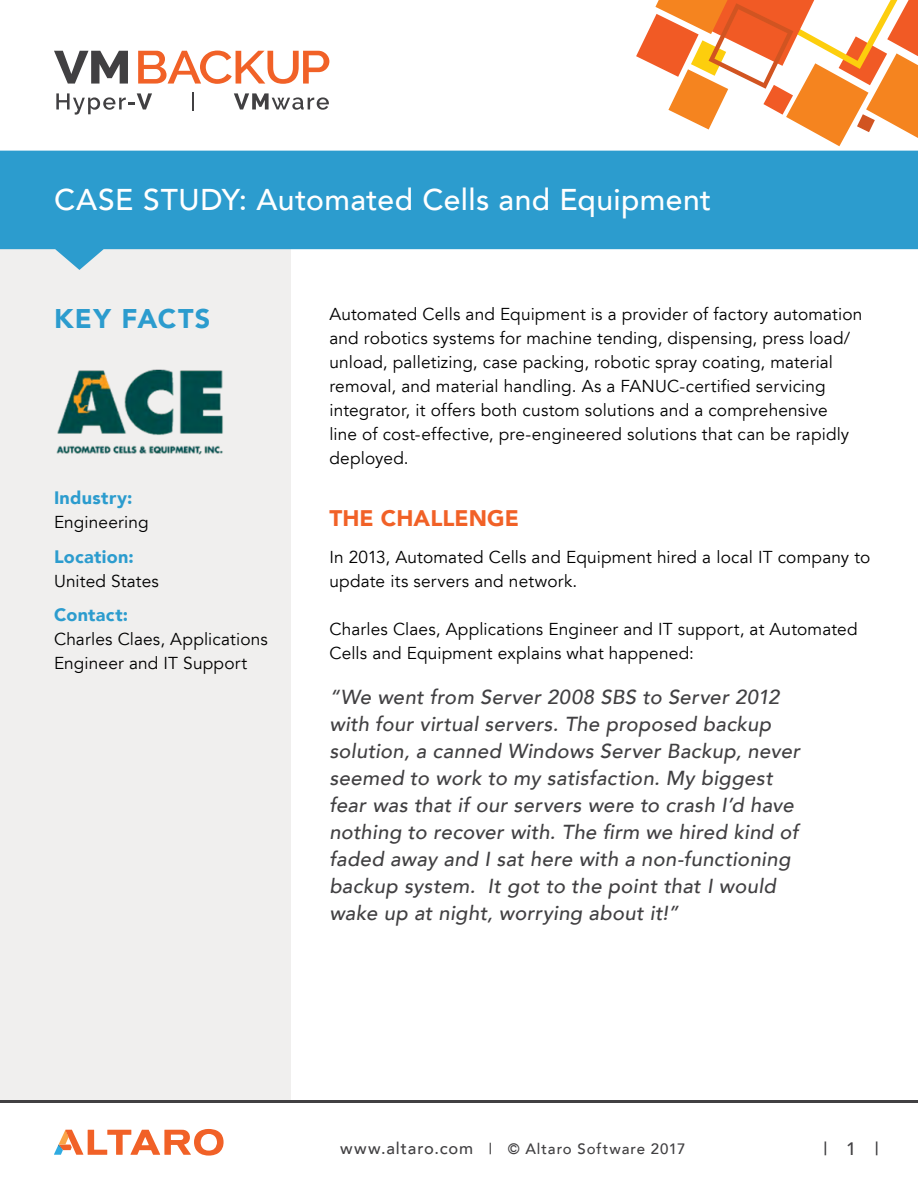
<style>
.page{position:relative;width:918px;height:1188px;background:#fff}
.page>*{position:absolute;margin:0;border:0;box-sizing:border-box;transform-origin:0 0}
.t1{font:500 30px "Avenir LT";letter-spacing:.015em;color:#fff}
.t2{font:900 27px "Avenir LT";letter-spacing:.055em;color:#2c9cce}
.t3{font:900 22.5px "Avenir LT";letter-spacing:.005em;color:#f16127}
.t4{font:italic 500 20.25px/27px "Avenir LT";letter-spacing:.015em;color:#414042}
.t5{font:900 18px "Avenir LT";letter-spacing:.015em;color:#2c9cce}
.t6{font:500 18px "Avenir LT";color:#414042}
.t7{font:17.25px/24px "Avenir LT";letter-spacing:.01em;color:#000}
.t8{font:500 15px "Avenir LT";letter-spacing:.06em;color:#414042}
.s1{font-size:16.5px}
</style>
<div class="page">
<div style="left:0;top:240px;width:291px;height:862px;background:#f0efee"></div>
<hr style="left:0;top:1100px;width:918px;height:3px;background:#414042">
<svg style="left:0;top:151px;width:918px;height:119px;fill:#2c9cce"></svg>
<svg style="left:54px;top:51px;width:74px;height:33px"></svg>
<svg style="left:138px;top:51px;width:191px;height:33px"></svg>
<svg style="left:56px;top:93px;width:96px;height:22px"></svg>
<svg style="left:192px;top:92px;width:1px;height:19px"></svg>
<svg style="left:234px;top:93px;width:95px;height:17px"></svg>
<svg style="left:636px;top:0;width:282px;height:146px"></svg>
<svg style="left:54px;top:1129px;width:170px;height:27px"></svg>
<img style="left:56px;top:370px;width:167px;height:84px">
<h1 class="t1" style="left:54px;top:183px;width:659px">CASE STUDY: Automated Cells and Equipment</h1>
<h2 class="t2" style="left:54px;top:303px;width:158px">KEY FACTS</h2>
<p class="t5" style="left:54px;top:487px;width:80px">Industry:</p>
<p class="t7" style="left:54px;top:511px;width:96px">Engineering</p>
<p class="t5" style="left:54px;top:546px;width:81px">Location:</p>
<p class="t7" style="left:54px;top:570px;width:106px">United States</p>
<p class="t5" style="left:54px;top:604px;width:76px">Contact:</p>
<p class="t7" style="left:54px;top:628px;width:215px">Charles Claes, Applications<br>Engineer and IT Support</p>
<p class="t7" style="left:329px;top:303px;width:535px">Automated Cells and Equipment is a provider of factory automation and robotics systems for machine tending, dispensing, press load/ unload, palletizing, case packing, robotic spray coating, material removal, and material handling. As a FANUC-certified servicing integrator, it offers both custom solutions and a comprehensive<br>line of cost-effective, pre-engineered solutions that can be rapidly deployed.</p>
<h3 class="t3" style="left:329px;top:504px;width:191px">THE CHALLENGE</h3>
<p class="t7" style="left:329px;top:546px;width:542px">In 2013, Automated Cells and Equipment hired a local IT company to update its servers and network.</p>
<p class="t7" style="left:329px;top:618px;width:530px">Charles Claes, Applications Engineer and IT support, at Automated<br>Cells and Equipment explains what happened:</p>
<p class="t4" style="left:329px;top:684px;width:472px">“We went from Server 2008 SBS to Server 2012 with four virtual servers. The proposed backup solution, a canned Windows Server Backup, never seemed to work to my satisfaction. My biggest fear was that if our servers were to crash I’d have nothing to recover with. The firm we hired kind of faded away and I sat here with a non-functioning backup system. It got to the point that I would wake up at night, worrying about it!”</p>
<p class="t8" style="left:340px;top:1140px;width:347px"><span class="s1">www.altaro.com</span> | © Altaro Software 2017</p>
<p class="t6" style="left:824px;top:1138px;width:57px">| 1 |</p>
</div>
